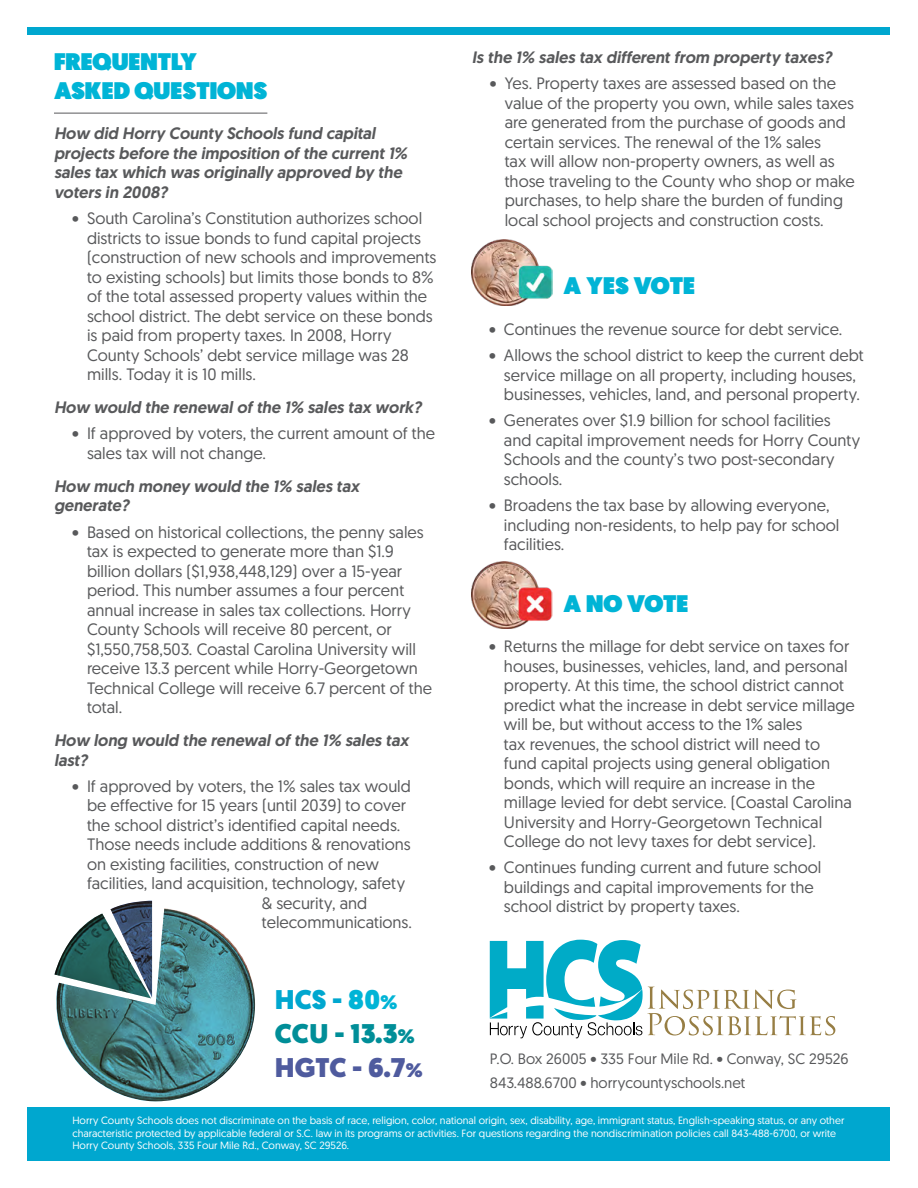
<style>
.page{position:relative;width:918px;height:1188px;background:#fff}
.page>*{position:absolute;margin:0;border:0;box-sizing:border-box;transform-origin:0 0}
.t1{font:900 27px/33.8px "Geomanist";color:#008e98}
.t2{font:900 24px/28.8px "Geomanist";color:#00b4d6}
.t3{font:16.5px/19.5px "Geomanist";color:#58595b}
.t4{font:italic 500 16.5px/19.5px "Geomanist";color:#58595b}
.t5{font:15px/23.2px "Geomanist";color:#58595b}
.t6{font:10.5px/12.6px "Geomanist";color:#fff}
.s1{color:#00a7cf}
.s2{color:#00b4d6}
.s3{font-size:19.5px;color:#00b4d6}
.s4{font-size:19.5px}
.s5{color:#4f5b9e}
.s6{font-size:19.5px;color:#4f5b9e}
</style>
<div class="page">
<img style="left:472px;top:240px;width:81px;height:66px">
<div style="left:27px;top:27px;width:863px;height:8px;background:#00a7cf"></div>
<div style="left:28px;top:1107px;width:862px;height:54px;background:#00a7cf"></div>
<img style="left:472px;top:561px;width:81px;height:67px">
<svg style="left:54px;top:901px;width:201px;height:200px"></svg>
<hr style="left:54px;top:113px;width:213px;height:1px;background:#58595b">
<svg style="left:490px;top:940px;width:345px;height:98px"></svg>
<h2 class="t2" style="left:54px;top:48px;width:215px">FREQUENTLY<br>ASKED QUESTIONS</h2>
<p class="t4" style="left:54px;top:124px;width:355px">How did Horry County Schools fund capital projects before the imposition of the current 1% sales tax which was originally approved by the voters in 2008?</p>
<p class="t3" style="left:87px;top:208px;width:351px;text-indent:-15px">• South Carolina’s Constitution authorizes school districts to issue bonds to fund capital projects (construction of new schools and improvements to existing schools) but limits those bonds to 8% of the total assessed property values within the school district. The debt service on these bonds is paid from property taxes. In 2008, Horry County Schools’ debt service millage was 28 mills. Today it is 10 mills.</p>
<p class="t4" style="left:54px;top:397px;width:369px">How would the renewal of the 1% sales tax work?</p>
<p class="t3" style="left:87px;top:423px;width:350px;text-indent:-15px">• If approved by voters, the current amount of the sales tax will not change.</p>
<p class="t4" style="left:54px;top:476px;width:307px">How much money would the 1% sales tax generate?</p>
<p class="t3" style="left:87px;top:522px;width:347px;text-indent:-15px">• Based on historical collections, the penny sales tax is expected to generate more than $1.9 billion dollars ($1,938,448,129) over a 15-year period. This number assumes a four percent annual increase in sales tax collections. Horry County Schools will receive 80 percent, or $1,550,758,503. Coastal Carolina University will receive 13.3 percent while Horry-Georgetown Technical College will receive 6.7 percent of the total.</p>
<p class="t4" style="left:54px;top:731px;width:356px">How long would the renewal of the 1% sales tax last?</p>
<p class="t3" style="left:72px;top:776px;width:340px">• If approved by voters, the 1% sales tax would</p>
<p class="t3" style="left:87px;top:795px;width:321px">be effective for 15 years (until 2039) to cover</p>
<p class="t3" style="left:87px;top:815px;width:315px">the school district’s identified capital needs.</p>
<p class="t3" style="left:87px;top:834px;width:325px">Those needs include additions &amp; renovations</p>
<p class="t3" style="left:87px;top:854px;width:293px">on existing facilities, construction of new</p>
<p class="t3" style="left:87px;top:873px;width:320px">facilities, land acquisition, technology, safety</p>
<p class="t3" style="left:262px;top:893px;width:107px">&amp; security, and</p>
<p class="t3" style="left:262px;top:912px;width:152px">telecommunications.</p>
<p class="t4" style="left:472px;top:47px;width:361px">Is the 1% sales tax different from property taxes?</p>
<p class="t3" style="left:505px;top:73px;width:352px;text-indent:-15px">• Yes. Property taxes are assessed based on the value of the property you own, while sales taxes are generated from the purchase of goods and certain services. The renewal of the 1% sales<br>tax will allow non-property owners, as well as those traveling to the County who shop or make purchases, to help share the burden of funding local school projects and construction costs.</p>
<h2 class="t2" style="left:564px;top:272px;width:133px">A YES VOTE</h2>
<p class="t3" style="left:489px;top:319px;width:355px">• Continues the revenue source for debt service.</p>
<p class="t3" style="left:504px;top:345px;width:361px;text-indent:-15px">• Allows the school district to keep the current debt service millage on all property, including houses, businesses, vehicles, land, and personal property.</p>
<p class="t3" style="left:504px;top:410px;width:358px;text-indent:-15px">• Generates over $1.9 billion for school facilities and capital improvement needs for Horry County Schools and the county’s two post-secondary schools.</p>
<p class="t3" style="left:504px;top:495px;width:337px;text-indent:-15px">• Broadens the tax base by allowing everyone, including non-residents, to help pay for school facilities.</p>
<h2 class="t2" style="left:564px;top:589px;width:126px">A NO VOTE</h2>
<p class="t3" style="left:504px;top:636px;width:352px;text-indent:-15px">• Returns the millage for debt service on taxes for houses, businesses, vehicles, land, and personal property. At this time, the school district cannot predict what the increase in debt service millage will be, but without access to the 1% sales<br>tax revenues, the school district will need to fund capital projects using general obligation bonds, which will require an increase in the millage levied for debt service. (Coastal Carolina University and Horry-Georgetown Technical College do not levy taxes for debt service).</p>
<p class="t3" style="left:504px;top:857px;width:319px;text-indent:-15px">• Continues funding current and future school buildings and capital improvements for the school district by property taxes.</p>
<h1 class="t1" style="left:275px;top:983px;width:149px"><span class="s1">HCS -</span> <span class="s2">80</span><span class="s3">%<br></span>CCU - 13.3<span class="s4">%<br></span><span class="s5">HGTC - 6.7</span><span class="s6">%</span></h1>
<p class="t5" style="left:490px;top:1047px;width:360px">P.O. Box 26005 • 335 Four Mile Rd. • Conway, SC 29526<br>843.488.6700 • horrycountyschools.net</p>
<p class="t6" style="left:72px;top:1114px;width:774px">Horry County Schools does not discriminate on the basis of race, religion, color, national origin, sex, disability, age, immigrant status, English-speaking status, or any other characteristic protected by applicable federal or S.C. law in its programs or activities. For questions regarding the nondiscrimination policies call 843-488-6700, or write<br>Horry County Schools, 335 Four Mile Rd., Conway, SC 29526.</p>
</div>
